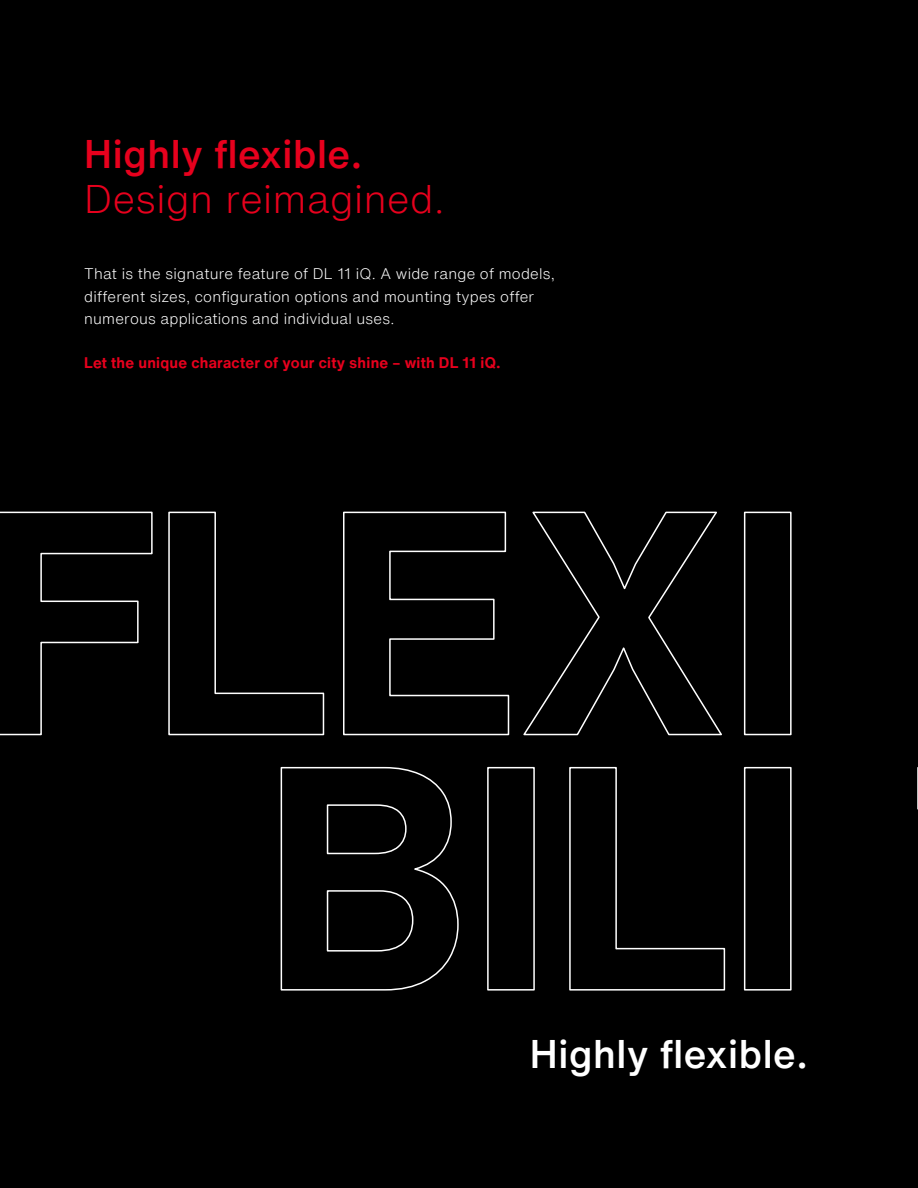
<style>
.page{position:relative;width:918px;height:1188px;background:#000}
.page>*{position:absolute;margin:0;border:0;box-sizing:border-box;transform-origin:0 0}
.t1{font:300 39px "Helvetica Now Text";letter-spacing:.015em;color:#e7001d}
.t2{font:500 39px "Helvetica Now Text";letter-spacing:.015em;color:#fff}
.t3{font:500 39px "Helvetica Now Text";letter-spacing:.015em;color:#e7001d}
.t4{font:300 15px/22.2px "Helvetica Now Text";letter-spacing:.015em;color:#fff}
.t5{font:700 15px "Helvetica Now Text";letter-spacing:.015em;color:#e7001d}
</style>
<div class="page">
<svg style="left:280px;top:766px;width:512px;height:225px"></svg>
<svg style="left:0;top:511px;width:792px;height:225px"></svg>
<svg style="left:917px;top:767px;width:1px;height:43px"></svg>
<h1 class="t3" style="left:84px;top:125px;width:280px">Highly flexible.</h1>
<h1 class="t1" style="left:84px;top:170px;width:362px">Design reimagined.</h1>
<p class="t4" style="left:84px;top:262px;width:472px">That is the signature feature of DL 11 iQ. A wide range of models, different sizes, configuration options and mounting types offer numerous applications and individual uses.</p>
<p class="t5" style="left:84px;top:352px;width:418px">Let the unique character of your city shine – with DL 11 iQ.</p>
<h1 class="t2" style="left:530px;top:1024px;width:280px">Highly flexible.</h1>
</div>
